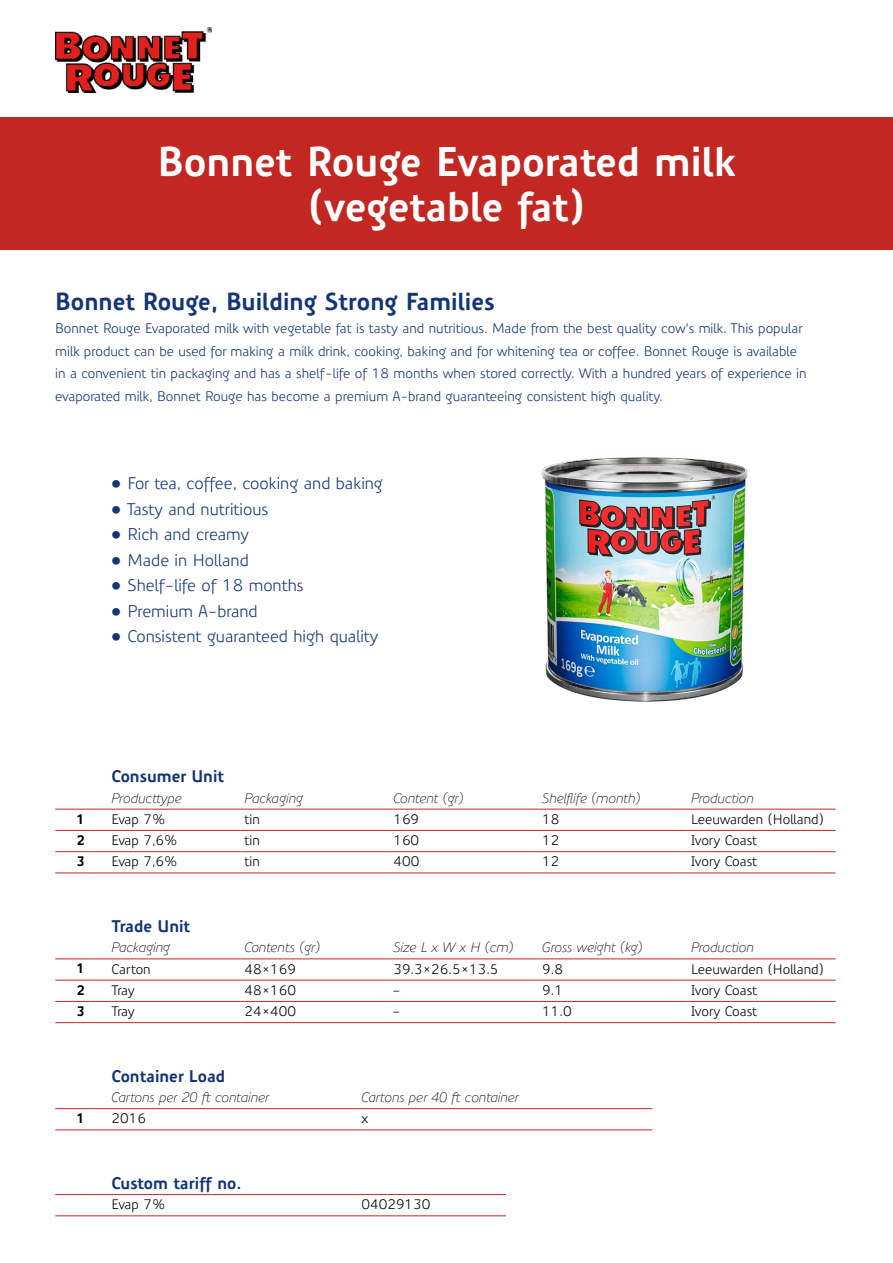
<style>
.page{position:relative;width:893px;height:1263px;background:#fff}
.page>*{position:absolute;margin:0;border:0;box-sizing:border-box;transform-origin:0 0}
.t1{font:700 40.5px/45px "Precious Sans";color:#fff;text-align:center}
.t2{font:700 24px "Precious Sans";color:#133578}
.t3{font:16.5px "Precious Sans";color:#133578}
.t4{font:700 16.5px "Precious Sans";color:#133578}
.t5{font:13.5px/22.5px "Precious Sans";color:#133578}
.t6{font:13.5px "Precious Sans";color:#000}
.t7{font:italic 300 13.5px "Precious Sans";color:#000}
.t8{font:700 13.5px "Precious Sans";color:#000}
</style>
<div class="page">
<div style="left:0;top:117px;width:893px;height:133px;background:#c22722"></div>
<hr style="left:55px;top:809px;width:35px;height:1px;background:#c22722">
<hr style="left:90px;top:809px;width:150px;height:1px;background:#c22722">
<hr style="left:240px;top:809px;width:149px;height:1px;background:#c22722">
<hr style="left:389px;top:809px;width:149px;height:1px;background:#c22722">
<hr style="left:538px;top:809px;width:149px;height:1px;background:#c22722">
<hr style="left:687px;top:809px;width:149px;height:1px;background:#c22722">
<hr style="left:55px;top:830px;width:35px;height:1px;background:#c22722">
<hr style="left:90px;top:830px;width:150px;height:1px;background:#c22722">
<hr style="left:240px;top:830px;width:149px;height:1px;background:#c22722">
<hr style="left:389px;top:830px;width:149px;height:1px;background:#c22722">
<hr style="left:538px;top:830px;width:149px;height:1px;background:#c22722">
<hr style="left:687px;top:830px;width:149px;height:1px;background:#c22722">
<hr style="left:55px;top:851px;width:35px;height:1px;background:#c22722">
<hr style="left:90px;top:851px;width:150px;height:1px;background:#c22722">
<hr style="left:240px;top:851px;width:149px;height:1px;background:#c22722">
<hr style="left:389px;top:851px;width:149px;height:1px;background:#c22722">
<hr style="left:538px;top:851px;width:149px;height:1px;background:#c22722">
<hr style="left:687px;top:851px;width:149px;height:1px;background:#c22722">
<hr style="left:55px;top:872px;width:35px;height:1px;background:#c22722">
<hr style="left:90px;top:872px;width:150px;height:1px;background:#c22722">
<hr style="left:240px;top:872px;width:149px;height:1px;background:#c22722">
<hr style="left:389px;top:872px;width:149px;height:1px;background:#c22722">
<hr style="left:538px;top:872px;width:149px;height:1px;background:#c22722">
<hr style="left:687px;top:872px;width:149px;height:1px;background:#c22722">
<hr style="left:55px;top:958px;width:35px;height:1px;background:#c22722">
<hr style="left:90px;top:958px;width:150px;height:1px;background:#c22722">
<hr style="left:240px;top:958px;width:149px;height:1px;background:#c22722">
<hr style="left:389px;top:958px;width:149px;height:1px;background:#c22722">
<hr style="left:538px;top:958px;width:149px;height:1px;background:#c22722">
<hr style="left:687px;top:958px;width:149px;height:1px;background:#c22722">
<hr style="left:55px;top:980px;width:35px;height:1px;background:#c22722">
<hr style="left:90px;top:980px;width:150px;height:1px;background:#c22722">
<hr style="left:240px;top:980px;width:149px;height:1px;background:#c22722">
<hr style="left:389px;top:980px;width:149px;height:1px;background:#c22722">
<hr style="left:538px;top:980px;width:149px;height:1px;background:#c22722">
<hr style="left:687px;top:980px;width:149px;height:1px;background:#c22722">
<hr style="left:55px;top:1001px;width:35px;height:1px;background:#c22722">
<hr style="left:90px;top:1001px;width:150px;height:1px;background:#c22722">
<hr style="left:240px;top:1001px;width:149px;height:1px;background:#c22722">
<hr style="left:389px;top:1001px;width:149px;height:1px;background:#c22722">
<hr style="left:538px;top:1001px;width:149px;height:1px;background:#c22722">
<hr style="left:687px;top:1001px;width:149px;height:1px;background:#c22722">
<hr style="left:55px;top:1022px;width:35px;height:1px;background:#c22722">
<hr style="left:90px;top:1022px;width:150px;height:1px;background:#c22722">
<hr style="left:240px;top:1022px;width:149px;height:1px;background:#c22722">
<hr style="left:389px;top:1022px;width:149px;height:1px;background:#c22722">
<hr style="left:538px;top:1022px;width:149px;height:1px;background:#c22722">
<hr style="left:687px;top:1022px;width:149px;height:1px;background:#c22722">
<img style="left:541px;top:457px;width:207px;height:245px">
<img style="left:55px;top:27px;width:157px;height:65px">
<hr style="left:55px;top:1108px;width:35px;height:1px;background:#c22722">
<hr style="left:90px;top:1108px;width:267px;height:1px;background:#c22722">
<hr style="left:357px;top:1108px;width:295px;height:1px;background:#c22722">
<hr style="left:55px;top:1129px;width:35px;height:1px;background:#c22722">
<hr style="left:90px;top:1129px;width:267px;height:1px;background:#c22722">
<hr style="left:357px;top:1129px;width:295px;height:1px;background:#c22722">
<hr style="left:55px;top:1194px;width:35px;height:1px;background:#c22722">
<hr style="left:90px;top:1194px;width:267px;height:1px;background:#c22722">
<hr style="left:357px;top:1194px;width:149px;height:1px;background:#c22722">
<hr style="left:55px;top:1215px;width:35px;height:1px;background:#c22722">
<hr style="left:90px;top:1215px;width:267px;height:1px;background:#c22722">
<hr style="left:357px;top:1215px;width:149px;height:1px;background:#c22722">
<h1 class="t1" style="left:158px;top:140px;width:580px">Bonnet Rouge Evaporated milk (vegetable fat)</h1>
<h2 class="t2" style="left:55px;top:287px;width:441px">Bonnet Rouge, Building Strong Families</h2>
<p class="t5" style="left:55px;top:317px;width:753px">Bonnet Rouge Evaporated milk with vegetable fat is tasty and nutritious. Made from the best quality cow’s milk. This popular milk product can be used for making a milk drink, cooking, baking and for whitening tea or coffee. Bonnet Rouge is available in a convenient tin packaging and has a shelf-life of 18 months when stored correctly. With a hundred years of experience in evaporated milk, Bonnet Rouge has become a premium A-brand guaranteeing consistent high quality.</p>
<p class="t3" style="left:111px;top:473px;width:274px">• For tea, coffee, cooking and baking</p>
<p class="t3" style="left:111px;top:498px;width:159px">• Tasty and nutritious</p>
<p class="t3" style="left:111px;top:524px;width:140px">• Rich and creamy</p>
<p class="t3" style="left:111px;top:549px;width:140px">• Made in Holland</p>
<p class="t3" style="left:111px;top:575px;width:195px">• Shelf-life of 18 months</p>
<p class="t3" style="left:111px;top:600px;width:149px">• Premium A-brand</p>
<p class="t3" style="left:111px;top:626px;width:269px">• Consistent guaranteed high quality</p>
<p class="t4" style="left:112px;top:766px;width:114px">Consumer Unit</p>
<p class="t7" style="left:112px;top:789px;width:72px">Producttype</p>
<p class="t7" style="left:244px;top:789px;width:60px">Packaging</p>
<p class="t7" style="left:393px;top:789px;width:72px">Content (gr)</p>
<p class="t7" style="left:542px;top:789px;width:100px">Shelflife (month)</p>
<p class="t7" style="left:691px;top:789px;width:65px">Production</p>
<p class="t8" style="left:77px;top:810px;width:10px">1</p>
<p class="t6" style="left:112px;top:810px;width:55px">Evap 7%</p>
<p class="t6" style="left:245px;top:810px;width:17px">tin</p>
<p class="t6" style="left:393px;top:810px;width:27px">169</p>
<p class="t6" style="left:542px;top:810px;width:19px">18</p>
<p class="t6" style="left:691px;top:810px;width:134px">Leeuwarden (Holland)</p>
<p class="t8" style="left:77px;top:831px;width:10px">2</p>
<p class="t6" style="left:112px;top:832px;width:68px">Evap 7,6%</p>
<p class="t6" style="left:245px;top:832px;width:17px">tin</p>
<p class="t6" style="left:393px;top:832px;width:27px">160</p>
<p class="t6" style="left:542px;top:832px;width:19px">12</p>
<p class="t6" style="left:691px;top:832px;width:68px">Ivory Coast</p>
<p class="t8" style="left:77px;top:853px;width:10px">3</p>
<p class="t6" style="left:112px;top:853px;width:68px">Evap 7,6%</p>
<p class="t6" style="left:245px;top:853px;width:17px">tin</p>
<p class="t6" style="left:393px;top:853px;width:27px">400</p>
<p class="t6" style="left:542px;top:853px;width:19px">12</p>
<p class="t6" style="left:691px;top:853px;width:68px">Ivory Coast</p>
<p class="t4" style="left:112px;top:915px;width:80px">Trade Unit</p>
<p class="t7" style="left:112px;top:939px;width:60px">Packaging</p>
<p class="t7" style="left:244px;top:939px;width:77px">Contents (gr)</p>
<p class="t7" style="left:393px;top:939px;width:122px">Size L x W x H (cm)</p>
<p class="t7" style="left:542px;top:939px;width:102px">Gross weight (kg)</p>
<p class="t7" style="left:691px;top:939px;width:65px">Production</p>
<p class="t8" style="left:77px;top:960px;width:10px">1</p>
<p class="t6" style="left:112px;top:960px;width:41px">Carton</p>
<p class="t6" style="left:245px;top:960px;width:53px">48×169</p>
<p class="t6" style="left:393px;top:960px;width:107px">39.3×26.5×13.5</p>
<p class="t6" style="left:542px;top:960px;width:22px">9.8</p>
<p class="t6" style="left:691px;top:960px;width:134px">Leeuwarden (Holland)</p>
<p class="t8" style="left:77px;top:981px;width:10px">2</p>
<p class="t6" style="left:112px;top:981px;width:25px">Tray</p>
<p class="t6" style="left:245px;top:981px;width:53px">48×160</p>
<p class="t6" style="left:393px;top:981px;width:7px">–</p>
<p class="t6" style="left:542px;top:981px;width:22px">9.1</p>
<p class="t6" style="left:691px;top:981px;width:68px">Ivory Coast</p>
<p class="t8" style="left:77px;top:1002px;width:10px">3</p>
<p class="t6" style="left:112px;top:1003px;width:25px">Tray</p>
<p class="t6" style="left:245px;top:1003px;width:53px">24×400</p>
<p class="t6" style="left:393px;top:1003px;width:7px">–</p>
<p class="t6" style="left:542px;top:1003px;width:31px">11.0</p>
<p class="t6" style="left:691px;top:1003px;width:68px">Ivory Coast</p>
<p class="t4" style="left:112px;top:1065px;width:115px">Container Load</p>
<p class="t7" style="left:112px;top:1089px;width:159px">Cartons per 20 ft container</p>
<p class="t7" style="left:361px;top:1089px;width:159px">Cartons per 40 ft container</p>
<p class="t8" style="left:77px;top:1110px;width:10px">1</p>
<p class="t6" style="left:112px;top:1110px;width:36px">2016</p>
<p class="t6" style="left:361px;top:1110px;width:8px">x</p>
<p class="t4" style="left:112px;top:1172px;width:132px">Custom tariff no.</p>
<p class="t6" style="left:112px;top:1196px;width:55px">Evap 7%</p>
<p class="t6" style="left:361px;top:1196px;width:71px">04029130</p>
</div>
